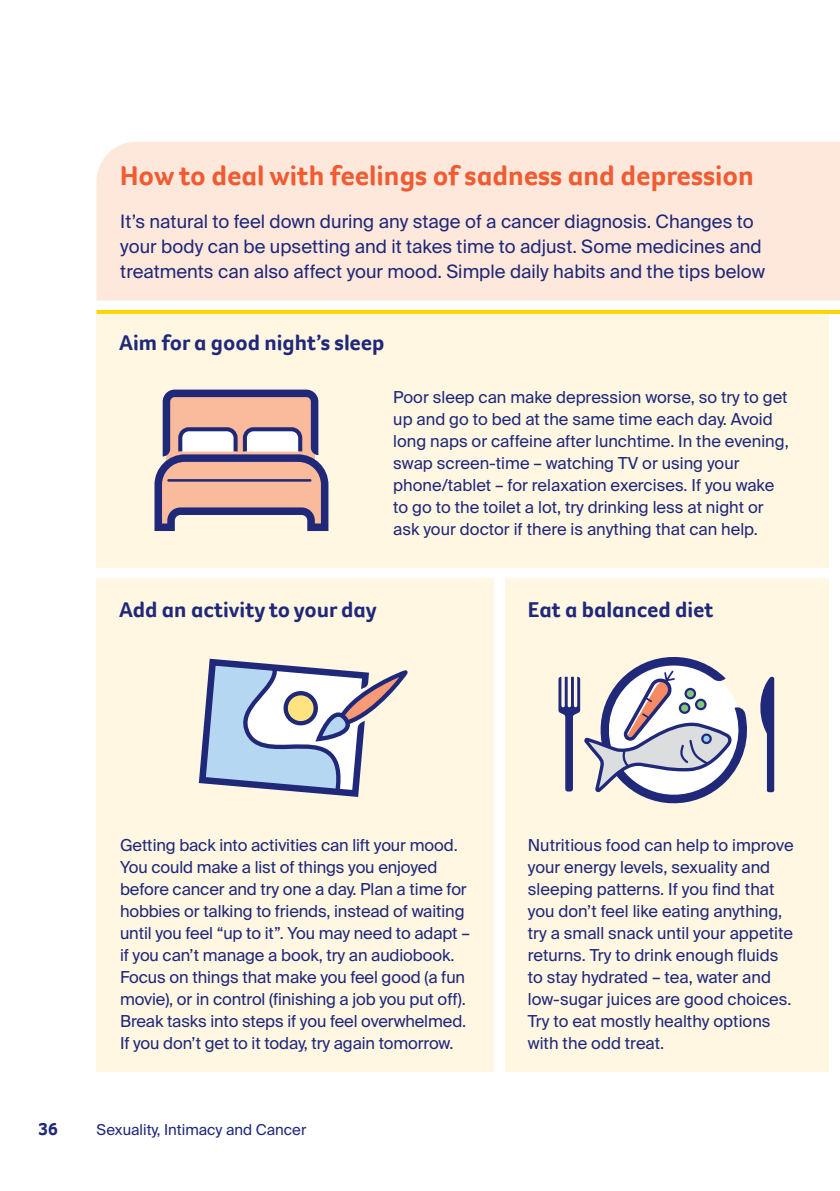
<style>
.page{position:relative;width:840px;height:1191px;background:#fff}
.page>*{position:absolute;margin:0;border:0;box-sizing:border-box;transform-origin:0 0}
.t1{font:700 28px "Foco CC";color:#f15b31}
.t2{font:700 22px "Foco CC";color:#1f2879}
.t3{font:18.4px/25px "Suisse Intl";color:#1f2879}
.t4{font:700 18px "Foco CC";color:#1f2879}
.t5{font:16.4px/22px "Suisse Intl";color:#1f2879}
.t6{font:15px "Suisse Intl";color:#1f2879}
</style>
<div class="page">
<div style="left:96px;top:312px;width:732px;height:255px;background:#fff7e2"></div>
<div style="left:96px;top:578px;width:397px;height:493px;background:#fff7e2"></div>
<div style="left:505px;top:578px;width:323px;height:493px;background:#fff7e2"></div>
<div style="left:96px;top:142px;width:743px;height:158px;background:#fee8db"></div>
<svg style="left:96px;top:310px;width:743px;height:4px;background:#ffd403"></svg>
<svg style="left:154px;top:389px;width:174px;height:142px;background:#c1a3a6"></svg>
<svg style="left:558px;top:657px;width:215px;height:147px"></svg>
<svg style="left:199px;top:658px;width:209px;height:139px"></svg>
<h1 class="t1" style="left:120px;top:157px;width:634px">How to deal with feelings of sadness and depression</h1>
<p class="t3" style="left:120px;top:209px;width:646px">It’s natural to feel down during any stage of a cancer diagnosis. Changes to your body can be upsetting and it takes time to adjust. Some medicines and treatments can also affect your mood. Simple daily habits and the tips below</p>
<h2 class="t2" style="left:119px;top:328px;width:267px">Aim for a good night’s sleep</h2>
<p class="t5" style="left:393px;top:386px;width:397px">Poor sleep can make depression worse, so try to get up and go to bed at the same time each day. Avoid long naps or caffeine after lunchtime. In the evening, swap screen-time – watching TV or using your phone/tablet – for relaxation exercises. If you wake to go to the toilet a lot, try drinking less at night or ask your doctor if there is anything that can help.</p>
<h2 class="t2" style="left:119px;top:595px;width:259px">Add an activity to your day</h2>
<h2 class="t2" style="left:527px;top:595px;width:187px">Eat a balanced diet</h2>
<p class="t5" style="left:120px;top:834px;width:351px">Getting back into activities can lift your mood.<br>You could make a list of things you enjoyed before cancer and try one a day. Plan a time for hobbies or talking to friends, instead of waiting until you feel “up to it”. You may need to adapt – if you can’t manage a book, try an audiobook.<br>Focus on things that make you feel good (a fun movie), or in control (finishing a job you put off).<br>Break tasks into steps if you feel overwhelmed.<br>If you don’t get to it today, try again tomorrow.</p>
<p class="t4" style="left:38px;top:1117px;width:21px">36</p>
<p class="t6" style="left:96px;top:1121px;width:211px">Sexuality, Intimacy and Cancer</p>
<p class="t5" style="left:527px;top:834px;width:267px">Nutritious food can help to improve your energy levels, sexuality and sleeping patterns. If you find that you don’t feel like eating anything, try a small snack until your appetite returns. Try to drink enough fluids to stay hydrated – tea, water and low-sugar juices are good choices.<br>Try to eat mostly healthy options with the odd treat.</p>
</div>
